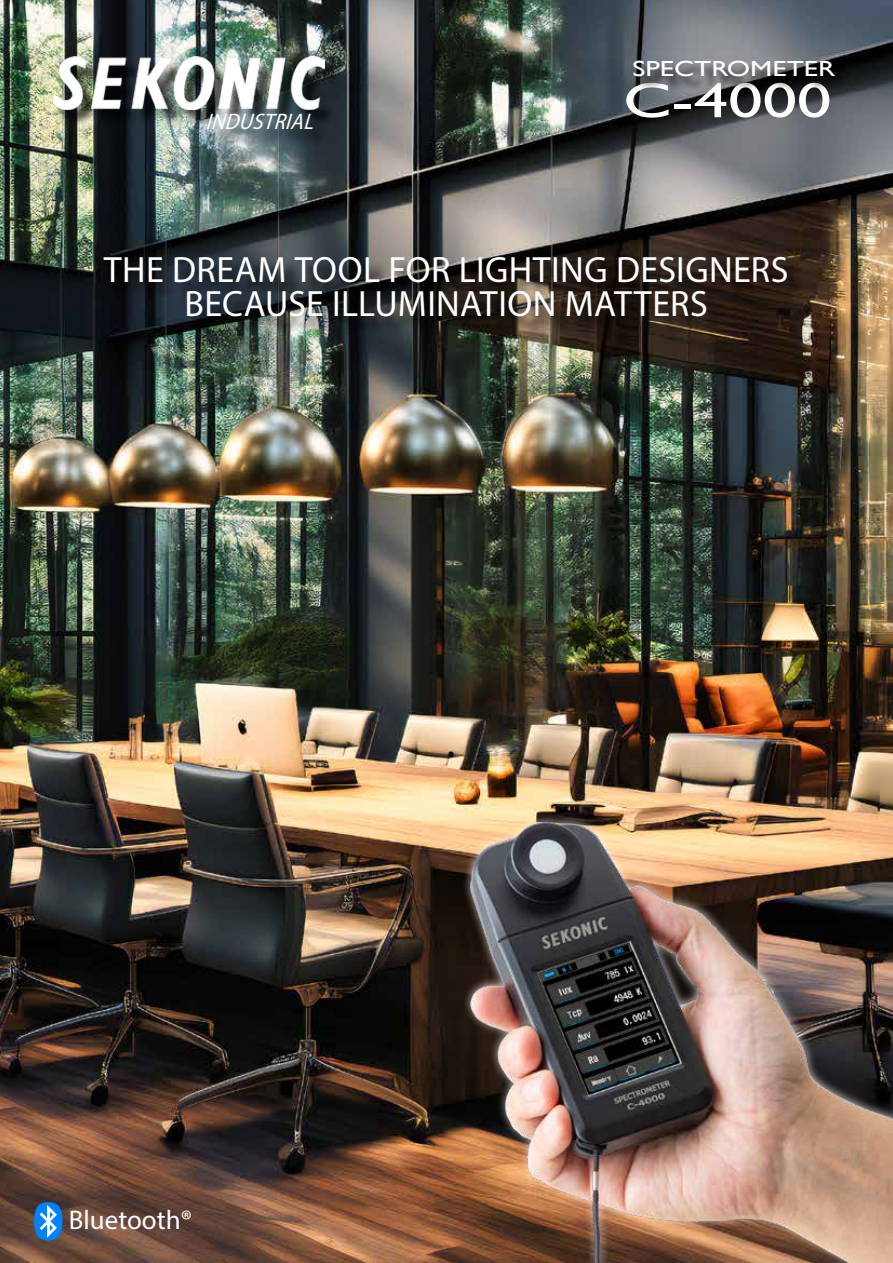
<style>
.page{position:relative;width:893px;height:1263px;background:#fff}
.page>*{position:absolute;margin:0;border:0;box-sizing:border-box;transform-origin:0 0}
.t1{font:49.8px "Gill Sans";color:#fff;scale:1.38 1}
.t2{font:36.75px/34.5px "Myriad Pro";letter-spacing:.01em;color:#fff;text-align:center}
.t3{font:27px "Myriad Pro";color:#fff}
.t4{font:italic 22.5px "Myriad Pro";color:#fff;scale:.91 1}
.t5{font:21.9px "Gill Sans";color:#fff;scale:1.3 1}
</style>
<div class="page">
<img style="left:0;top:0;width:893px;height:1263px">
<div style="left:107px;top:259px;width:698px;height:77px;background:#000;opacity:.75"></div>
<div style="left:56px;top:59px;width:286px;height:89px;background:#000;opacity:.75"></div>
<img style="left:53px;top:57px;width:271px;height:52px">
<div style="left:461px;top:813px;width:432px;height:450px;background:#fff;opacity:.75"></div>
<img style="left:471px;top:822px;width:422px;height:441px">
<div style="left:636px;top:63px;width:213px;height:28px;background:#000;opacity:.75"></div>
<svg style="left:34px;top:1202px;width:28px;height:38px"></svg>
<p class="t4" style="left:205px;top:108px;width:128px">INDUSTRIAL</p>
<p class="t5" style="left:632px;top:56px;width:158px">SPECTROMETER</p>
<h1 class="t1" style="left:623px;top:71px;width:152px">C-4000</h1>
<p class="t2" style="left:104px;top:252px;width:686px">THE DREAM TOOL FOR LIGHTING DESIGNERS<br>BECAUSE ILLUMINATION MATTERS</p>
<p class="t3" style="left:69px;top:1204px;width:125px">Bluetooth®</p>
</div>
